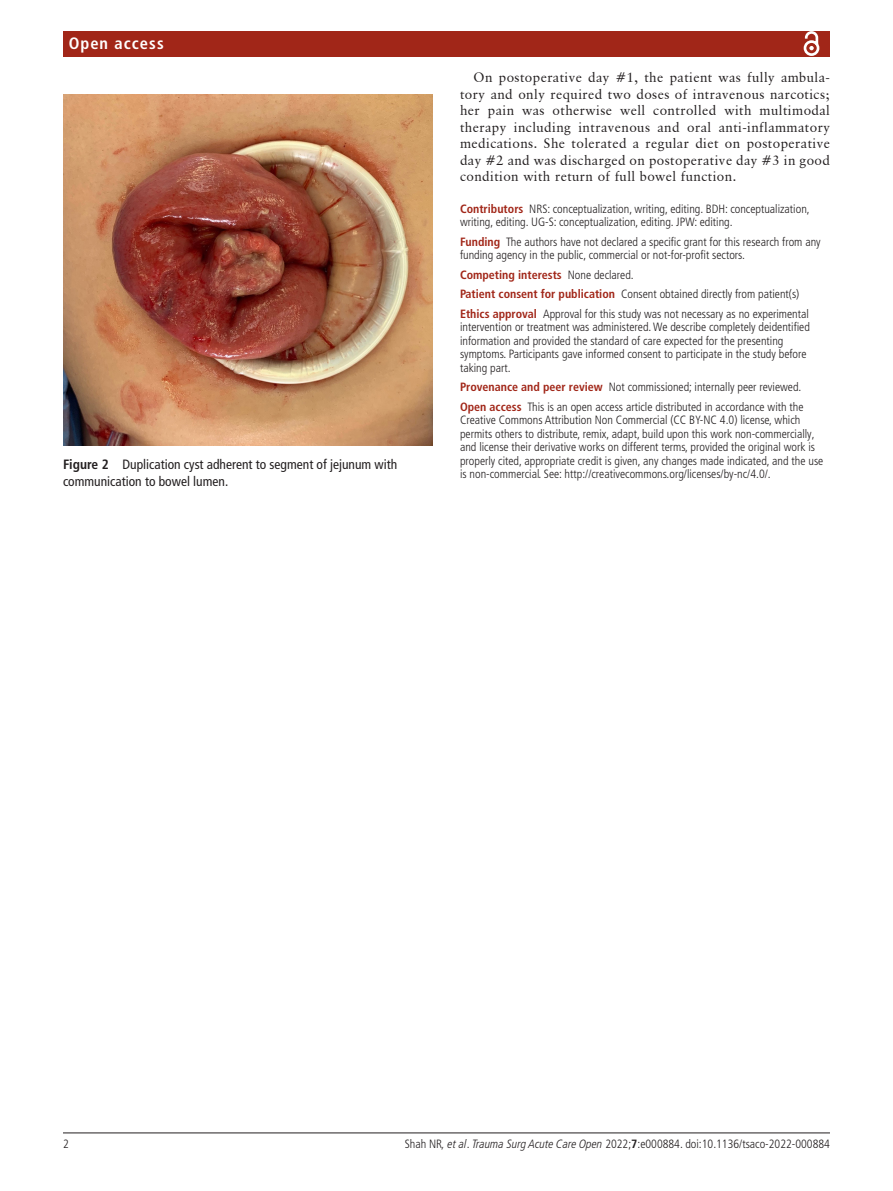
<style>
.page{position:relative;width:893px;height:1191px;background:#fff}
.page>*{position:absolute;margin:0;border:0;box-sizing:border-box;transform-origin:0 0}
.t1{font:700 condensed 16.5px "Frutiger LT Std";letter-spacing:.065em;color:#fff}
.t2{font:13.5px/16.5px "Classical Garamond BT";letter-spacing:.03em;color:#231f20;text-align:justify}
.t3{font:condensed 13.5px/16.5px "Frutiger LT Pro";color:#231f20}
.t4{font:300 condensed 12px/13.5px "Frutiger LT Pro";color:#231f20}
.s1{font-weight:700}
.s2{font-weight:700;color:#a12618}
.s3{font-style:italic}
</style>
<div class="page">
<hr style="left:63px;top:1132px;width:767px;height:1px;background:#231f20">
<div style="left:63px;top:31px;width:767px;height:25px;background:#a12618"></div>
<svg style="left:802px;top:31px;width:19px;height:26px"></svg>
<img style="left:63px;top:94px;width:370px;height:351px">
<h1 class="t1" style="left:69px;top:34px;width:97px">Open access</h1>
<p class="t3" style="left:63px;top:456px;width:336px"><span class="s1">Figure 2</span> Duplication cyst adherent to segment of jejunum with communication to bowel lumen.</p>
<p class="t2" style="left:460px;top:69px;width:371px;text-indent:14px">On postoperative day #1, the patient was fully ambula&shy;tory and only required two doses of intravenous narcotics; her pain was otherwise well controlled with multimodal therapy including intravenous and oral anti-inflammatory medications. She tolerated a regular diet on postoperative day #2 and was discharged on postoperative day #3 in good condition with return of full bowel function.</p>
<p class="t4" style="left:460px;top:202px;width:351px"><span class="s2">Contributors</span> NRS: conceptualization, writing, editing. BDH: conceptualization, writing, editing. UG-S: conceptualization, editing. JPW: editing.</p>
<p class="t4" style="left:460px;top:235px;width:362px"><span class="s2">Funding</span> The authors have not declared a specific grant for this research from any funding agency in the public, commercial or not-for-profit sectors.</p>
<p class="t4" style="left:460px;top:265px;width:350px;line-height:19.5px"><span class="s2">Competing interests</span> None declared.<br><span class="s2">Patient consent for publication</span> Consent obtained directly from patient(s)<br><span class="s2">Ethics approval</span> Approval for this study was not necessary as no experimental</p>
<p class="t4" style="left:460px;top:320px;width:351px">intervention or treatment was administered. We describe completely deidentified information and provided the standard of care expected for the presenting symptoms. Participants gave informed consent to participate in the study before taking part.</p>
<p class="t4" style="left:460px;top:377px;width:345px;line-height:19.5px"><span class="s2">Provenance and peer review</span> Not commissioned; internally peer reviewed.<br><span class="s2">Open access</span> This is an open access article distributed in accordance with the</p>
<p class="t4" style="left:460px;top:413px;width:365px">Creative Commons Attribution Non Commercial (CC BY-NC 4.0) license, which permits others to distribute, remix, adapt, build upon this work non-commercially, and license their derivative works on different terms, provided the original work is properly cited, appropriate credit is given, any changes made indicated, and the use is non-commercial. See: http://creativecommons.org/licenses/by-nc/4.0/.</p>
<p class="t4" style="left:63px;top:1136px;width:7px">2</p>
<p class="t4" style="left:405px;top:1136px;width:427px">Shah NR<span class="s3">, et al</span>. <span class="s3">Trauma Surg Acute Care Open</span> 2022;<span class="s1">7</span>:e000884. doi:10.1136/tsaco-2022-000884</p>
</div>
